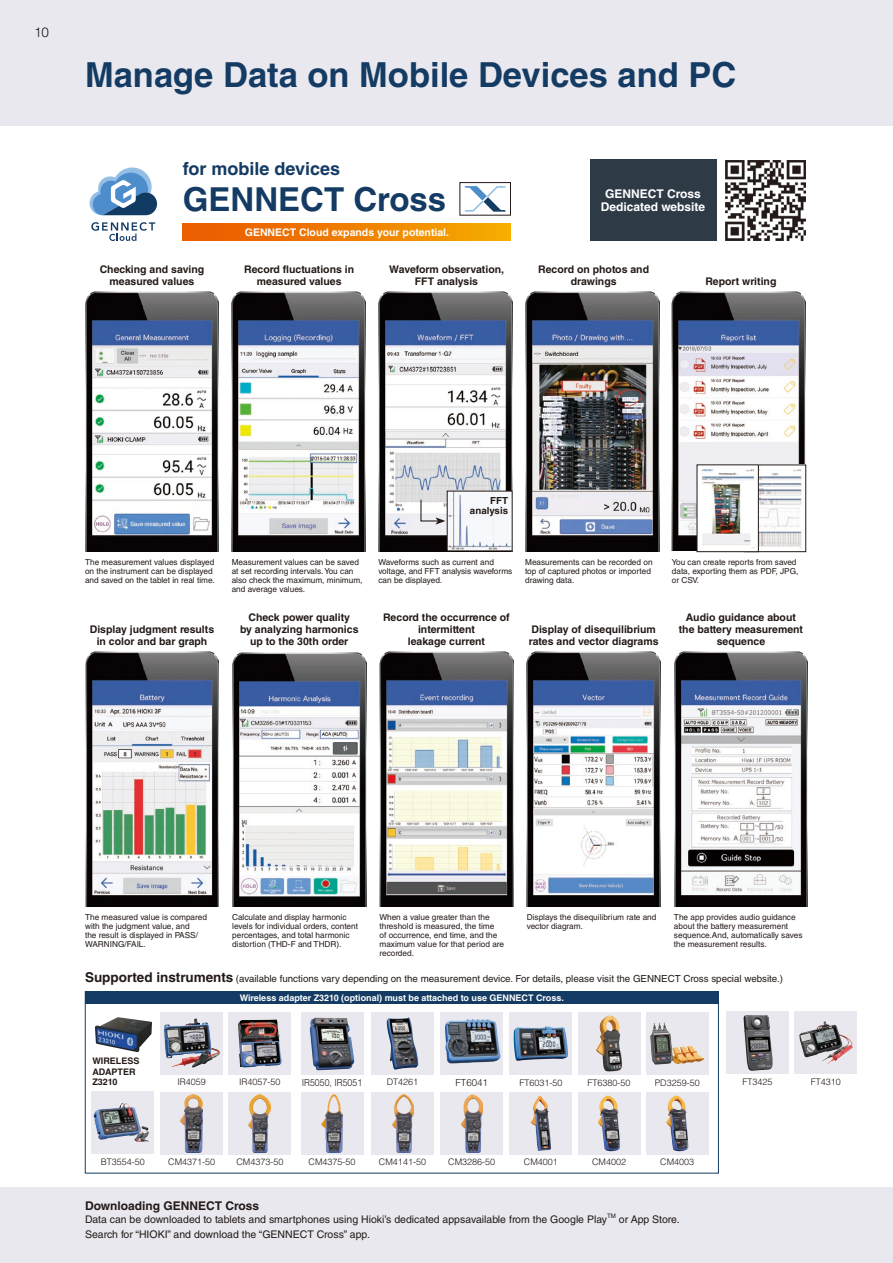
<style>
.page{position:relative;width:893px;height:1263px;background:#fff}
.page>*{position:absolute;margin:0;border:0;box-sizing:border-box;transform-origin:0 0}
.t1{font:700 34.5px "Helvetica LT Std";color:#143b63}
.t2{font:700 33px "Helvetica LT Std";color:#143b63}
.t3{font:700 18px "Helvetica LT Std";color:#143b63}
.t4{font:300 13.5px "Helvetica LT Std";color:#231916}
.t5{font:700 12px/13.5px "Helvetica LT Std";color:#fff;text-align:center}
.t6{font:700 12px "Helvetica LT Std";color:#231916}
.t7{font:700 10.5px/12px "Helvetica LT Std";color:#231916;text-align:center}
.t8{font:10.5px "Helvetica LT Std";color:#231916}
.t9{font:700 10.5px "Helvetica LT Std";color:#fff}
.t10{font:9.75px "Helvetica LT Std";color:#231916}
.t11{font:300 9.75px "Helvetica LT Std";color:#231916;scale:.9 1}
.t12{font:700 9.75px/10.5px "Helvetica LT Std";color:#231916;text-align:right}
.t13{font:300 9.75px "Helvetica LT Std";color:#231916}
.t14{font:300 9px "Helvetica LT Std";color:#231916}
.t15{font:700 9px "Helvetica LT Std";color:#fff}
.t16{font:700 9px/10.5px "Helvetica LT Std";color:#231916}
.t17{font:8.25px/9px "Helvetica LT Std";color:#231916}
.t18{font:6.15px "Helvetica LT Std";color:#231916}
.s1{font-weight:700;font-size:13.5px}
</style>
<div class="page">
<div style="left:0;top:0;width:893px;height:126px;background:#e9e8ee"></div>
<div style="left:0;top:1188px;width:893px;height:75px;background:#e9e8ee"></div>
<img style="left:232px;top:292px;width:134px;height:259px">
<img style="left:85px;top:292px;width:134px;height:259px">
<img style="left:378px;top:292px;width:134px;height:259px">
<img style="left:85px;top:652px;width:134px;height:254px">
<img style="left:379px;top:652px;width:134px;height:254px">
<img style="left:527px;top:652px;width:134px;height:254px">
<img style="left:674px;top:652px;width:134px;height:254px">
<img style="left:232px;top:652px;width:134px;height:255px">
<img style="left:525px;top:292px;width:134px;height:259px">
<img style="left:672px;top:292px;width:134px;height:259px">
<img style="left:759px;top:467px;width:45px;height:83px">
<img style="left:699px;top:467px;width:58px;height:83px">
<div style="left:697px;top:465px;width:62px;height:87px;border:1px solid #231916"></div>
<img style="left:725px;top:160px;width:81px;height:81px">
<div style="left:85px;top:991px;width:633px;height:13px;background:#143b63"></div>
<div style="left:229px;top:1012px;width:62px;height:62px;background:#e9e8ee"></div>
<img style="left:238px;top:1019px;width:44px;height:48px">
<svg style="left:161px;top:1012px;width:62px;height:62px;fill:#e9e8ee"></svg>
<img style="left:164px;top:1018px;width:37px;height:49px">
<div style="left:371px;top:1012px;width:62px;height:62px;background:#e9e8ee"></div>
<img style="left:387px;top:1017px;width:31px;height:53px">
<div style="left:510px;top:1012px;width:62px;height:62px;background:#e9e8ee"></div>
<img style="left:514px;top:1026px;width:54px;height:35px">
<div style="left:578px;top:1012px;width:62px;height:62px;background:#e9e8ee"></div>
<img style="left:596px;top:1015px;width:26px;height:56px">
<div style="left:646px;top:1012px;width:62px;height:62px;background:#e9e8ee"></div>
<img style="left:650px;top:1022px;width:47px;height:43px">
<div style="left:92px;top:1092px;width:62px;height:62px;background:#e9e8ee"></div>
<img style="left:94px;top:1103px;width:51px;height:39px">
<div style="left:510px;top:1092px;width:62px;height:62px;background:#e9e8ee"></div>
<img style="left:531px;top:1096px;width:20px;height:55px">
<div style="left:646px;top:1092px;width:62px;height:62px;background:#e9e8ee"></div>
<img style="left:666px;top:1095px;width:22px;height:56px">
<div style="left:578px;top:1092px;width:62px;height:62px;background:#e9e8ee"></div>
<img style="left:598px;top:1095px;width:22px;height:56px">
<div style="left:371px;top:1092px;width:62px;height:62px;background:#e9e8ee"></div>
<img style="left:392px;top:1094px;width:21px;height:58px">
<div style="left:441px;top:1092px;width:62px;height:62px;background:#e9e8ee"></div>
<img style="left:461px;top:1094px;width:21px;height:58px">
<div style="left:161px;top:1092px;width:62px;height:62px;background:#e9e8ee"></div>
<img style="left:180px;top:1094px;width:23px;height:58px">
<div style="left:301px;top:1092px;width:62px;height:62px;background:#e9e8ee"></div>
<img style="left:322px;top:1094px;width:20px;height:58px">
<div style="left:229px;top:1092px;width:62px;height:62px;background:#e9e8ee"></div>
<img style="left:249px;top:1094px;width:22px;height:58px">
<img style="left:449px;top:493px;width:61px;height:56px">
<svg style="left:420px;top:499px;width:25px;height:26px"></svg>
<div style="left:590px;top:159px;width:126px;height:82px;background:#2e3b47"></div>
<img style="left:95px;top:1017px;width:23px;height:27px">
<div style="left:301px;top:1012px;width:62px;height:62px;background:#e9e8ee"></div>
<img style="left:310px;top:1017px;width:44px;height:53px">
<div style="left:441px;top:1013px;width:62px;height:62px;background:#e9e8ee"></div>
<img style="left:446px;top:1019px;width:55px;height:45px">
<div style="left:726px;top:1012px;width:62px;height:62px;background:#e9e8ee"></div>
<img style="left:744px;top:1015px;width:29px;height:56px">
<div style="left:795px;top:1012px;width:62px;height:62px;background:#e9e8ee"></div>
<img style="left:799px;top:1021px;width:49px;height:43px">
<div style="left:183px;top:224px;width:328px;height:17px;background:linear-gradient(to right,#ea5601,#f6aa00)"></div>
<svg style="left:91px;top:222px;width:64px;height:19px"></svg>
<svg style="left:90px;top:167px;width:67px;height:48px"></svg>
<svg style="left:465px;top:186px;width:41px;height:26px"></svg>
<div style="left:460px;top:182px;width:51px;height:33px;border:1px solid #231916"></div>
<h3 class="t4" style="left:34px;top:24px;width:17px">10</h3>
<h1 class="t1" style="left:85px;top:54px;width:653px">Manage Data on Mobile Devices and PC</h1>
<h3 class="t3" style="left:183px;top:157px;width:159px">for mobile devices</h3>
<h2 class="t2" style="left:183px;top:179px;width:265px">GENNECT Cross</h2>
<p class="t9" style="left:245px;top:226px;width:206px">GENNECT Cloud expands your potential.</p>
<h3 class="t5" style="left:601px;top:187px;width:106px">GENNECT Cross<br>Dedicated website</h3>
<p class="t7" style="left:100px;top:263px;width:106px">Checking and saving measured values</p>
<p class="t7" style="left:244px;top:263px;width:111px">Record fluctuations in measured values</p>
<p class="t7" style="left:389px;top:263px;width:116px">Waveform observation,<br>FFT analysis</p>
<p class="t7" style="left:538px;top:263px;width:112px">Record on photos and drawings</p>
<p class="t7" style="left:705px;top:275px;width:73px">Report writing</p>
<p class="t17" style="left:85px;top:557px;width:131px">The measurement values displayed on the instrument can be displayed and saved on the tablet in real time.</p>
<p class="t7" style="left:90px;top:623px;width:126px">Display judgment results in color and bar graph</p>
<p class="t12" style="left:470px;top:495px;width:40px">FFT analysis</p>
<p class="t17" style="left:232px;top:557px;width:132px">Measurement values can be saved at set recording intervals. You can also check the maximum, minimum, and average values.</p>
<p class="t7" style="left:240px;top:611px;width:120px">Check power quality<br>by analyzing harmonics up to the 30th order</p>
<p class="t17" style="left:378px;top:557px;width:135px">Waveforms such as current and voltage, and FFT analysis waveforms can be displayed.</p>
<p class="t17" style="left:525px;top:557px;width:129px">Measurements can be recorded on top of captured photos or imported drawing data.</p>
<p class="t17" style="left:672px;top:557px;width:128px">You can create reports from saved data, exporting them as PDF, JPG, or CSV.</p>
<p class="t7" style="left:383px;top:611px;width:128px">Record the occurrence of intermittent<br>leakage current</p>
<p class="t7" style="left:529px;top:623px;width:131px;text-align:left">Display of disequilibrium rates and vector diagrams</p>
<p class="t7" style="left:679px;top:611px;width:126px">Audio guidance about the battery measurement sequence</p>
<p class="t17" style="left:232px;top:913px;width:127px">Calculate and display harmonic levels for individual orders, content percentages, and total harmonic distortion (THD-F and THDR).</p>
<p class="t17" style="left:85px;top:913px;width:123px">The measured value is compared with the judgment value, and<br>the result is displayed in PASS/<br>WARNING/FAIL.</p>
<p class="t17" style="left:379px;top:913px;width:126px">When a value greater than the threshold is measured, the time<br>of occurrence, end time, and the maximum value for that period are recorded.</p>
<p class="t17" style="left:527px;top:913px;width:131px">Displays the disequilibrium rate and vector diagram.</p>
<p class="t17" style="left:674px;top:913px;width:130px">The app provides audio guidance about the battery measurement sequence.And, automatically saves the measurement results.</p>
<p class="t10" style="left:85px;top:972px;width:699px"><span class="s1">Supported instruments</span> (available functions vary depending on the measurement device. For details, please visit the GENNECT Cross special website.)</p>
<p class="t16" style="left:92px;top:1056px;width:49px">WIRELESS<br>ADAPTER<br>Z3210</p>
<p class="t15" style="left:240px;top:992px;width:326px">Wireless adapter Z3210 (optional) must be attached to use GENNECT Cross.</p>
<p class="t11" style="left:302px;top:1076px;width:69px">IR5050, IR5051</p>
<p class="t13" style="left:455px;top:1076px;width:34px">FT6041</p>
<p class="t14" style="left:742px;top:1076px;width:32px">FT3425</p>
<p class="t14" style="left:811px;top:1076px;width:32px">FT4310</p>
<p class="t14" style="left:177px;top:1076px;width:30px">IR4059</p>
<p class="t14" style="left:239px;top:1076px;width:43px">IR4057-50</p>
<p class="t14" style="left:387px;top:1076px;width:33px">DT4261</p>
<p class="t14" style="left:519px;top:1077px;width:45px">FT6031-50</p>
<p class="t14" style="left:587px;top:1077px;width:45px">FT6380-50</p>
<p class="t14" style="left:655px;top:1077px;width:47px">PD3259-50</p>
<p class="t14" style="left:101px;top:1156px;width:46px">BT3554-50</p>
<p class="t14" style="left:168px;top:1156px;width:49px">CM4371-50</p>
<p class="t14" style="left:236px;top:1156px;width:49px">CM4373-50</p>
<p class="t14" style="left:309px;top:1156px;width:49px">CM4375-50</p>
<p class="t14" style="left:379px;top:1156px;width:49px">CM4141-50</p>
<p class="t14" style="left:448px;top:1156px;width:49px">CM3286-50</p>
<p class="t14" style="left:524px;top:1156px;width:36px">CM4001</p>
<p class="t14" style="left:592px;top:1156px;width:36px">CM4002</p>
<p class="t14" style="left:660px;top:1156px;width:36px">CM4003</p>
<h3 class="t6" style="left:85px;top:1198px;width:176px">Downloading GENNECT Cross</h3>
<p class="t8" style="left:85px;top:1213px;width:524px">Data can be downloaded to tablets and smartphones using Hioki’s dedicated appsavailable from the Google Play</p>
<p class="t18" style="left:607px;top:1212px;width:10px">TM</p>
<p class="t8" style="left:619px;top:1213px;width:62px">or App Store.</p>
<p class="t8" style="left:85px;top:1228px;width:286px">Search for “HIOKI” and download the “GENNECT Cross” app.</p>
</div>
